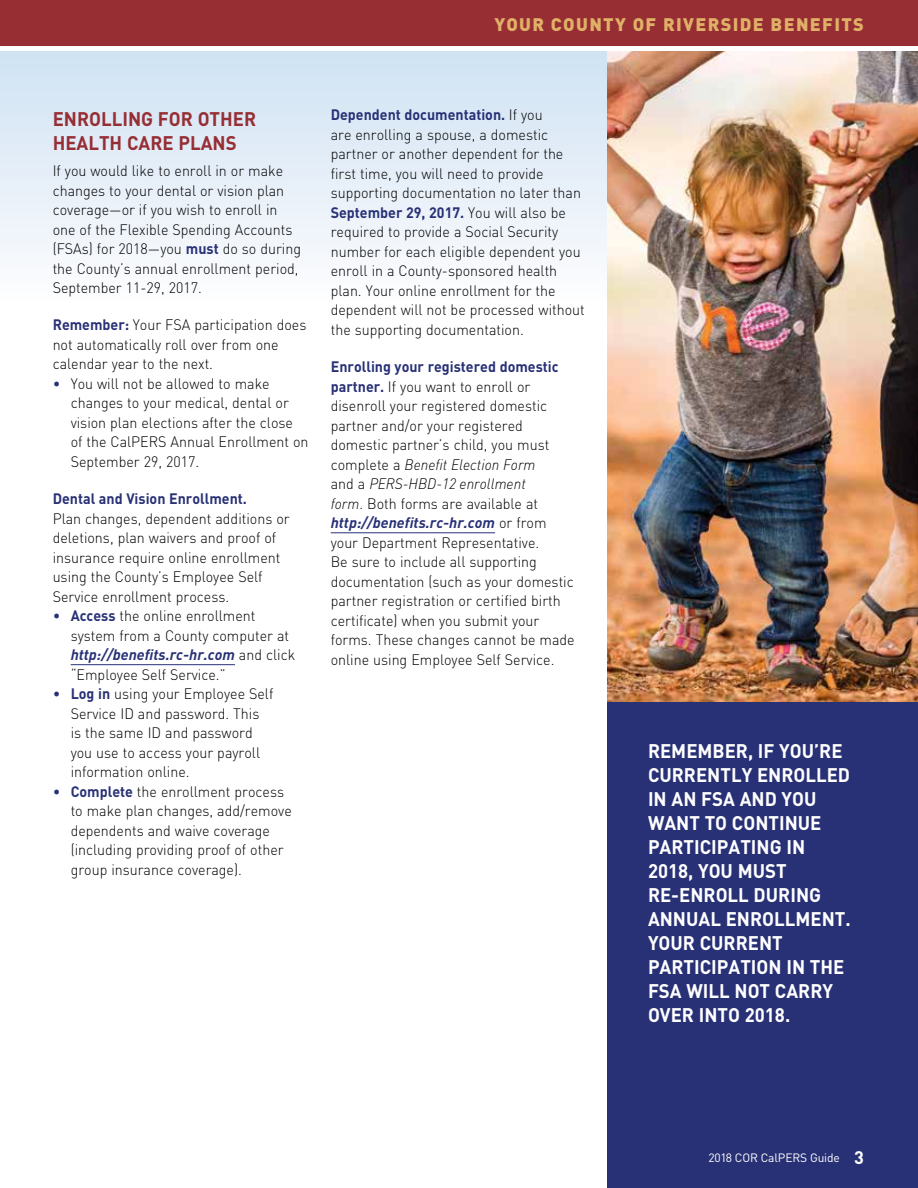
<style>
.page{position:relative;width:918px;height:1188px;background:#fff}
.page>*{position:absolute;margin:0;border:0;box-sizing:border-box;transform-origin:0 0}
.t1{font:700 19.5px/24px "DIN";color:#fff;scale:.95 1}
.t2{font:700 19.5px/24px "DIN";color:#962e34;scale:.95 1}
.t3{font:900 18px "DIN";letter-spacing:.075em;color:#e0b067}
.t4{font:300 15px/19.5px "DIN";color:#000;scale:.95 1}
.t5{font:700 15px "DIN";color:#283176;scale:.95 1}
.t6{font:12px "DIN";letter-spacing:-.01em;color:#fff}
.s1{font-weight:700;color:#283176}
.s2{color:#283176}
.s3{font-weight:700;font-style:italic;color:#283176}
.s4{font-style:italic}
.s5{font-weight:700;font-size:18px}
</style>
<div class="page">
<svg style="left:0;top:51px;width:608px;height:362px"></svg>
<img style="left:608px;top:51px;width:310px;height:651px">
<div style="left:608px;top:702px;width:310px;height:486px;background:#283176"></div>
<hr style="left:71px;top:664px;width:164px;height:1px;background:#283176">
<hr style="left:331px;top:532px;width:164px;height:1px;background:#283176">
<div style="left:0;top:0;width:918px;height:46px;background:#962e34"></div>
<p class="t3" style="left:494px;top:12px;width:371px">YOUR COUNTY OF RIVERSIDE BENEFITS</p>
<h1 class="t2" style="left:53px;top:106px;width:216px">ENROLLING FOR OTHER<br>HEALTH CARE PLANS</h1>
<p class="t4" style="left:53px;top:161px;width:263px">If you would like to enroll in or make changes to your dental or vision plan coverage—or if you wish to enroll in one of the Flexible Spending Accounts (FSAs) for 2018—you <span class="s1">must</span> do so during the County’s annual enrollment period, September 11-29, 2017.</p>
<p class="t4" style="left:53px;top:315px;width:269px"><span class="s1">Remember:</span> Your FSA participation does not automatically roll over from one calendar year to the next.</p>
<p class="t4" style="left:71px;top:374px;width:252px;text-indent:-18px"><span class="s2">•</span> You will not be allowed to make changes to your medical, dental or vision plan elections after the close of the CalPERS Annual Enrollment on<br>September 29, 2017.</p>
<p class="t5" style="left:53px;top:489px;width:206px">Dental and Vision Enrollment.</p>
<p class="t4" style="left:53px;top:508px;width:251px">Plan changes, dependent additions or deletions, plan waivers and proof of insurance require online enrollment using the County’s Employee Self Service enrollment process.</p>
<p class="t4" style="left:71px;top:606px;width:238px;text-indent:-18px"><span class="s2">•</span> <span class="s1">Access</span> the online enrollment system from a County computer at <span class="s3">http://benefits.rc-hr.com</span> and click “Employee Self Service.”</p>
<p class="t4" style="left:71px;top:684px;width:215px;text-indent:-18px"><span class="s2">•</span> <span class="s1">Log in</span> using your Employee Self<br>Service ID and password. This is the same ID and password you use to access your payroll information online.</p>
<p class="t4" style="left:71px;top:781px;width:234px;text-indent:-18px"><span class="s2">•</span> <span class="s1">Complete</span> the enrollment process to make plan changes, add/remove dependents and waive coverage (including providing proof of other group insurance coverage).</p>
<p class="t4" style="left:331px;top:105px;width:269px"><span class="s1">Dependent documentation.</span> If you<br>are enrolling a spouse, a domestic partner or another dependent for the first time, you will need to provide supporting documentation no later than <span class="s1">September 29, 2017.</span> You will also be required to provide a Social Security number for each eligible dependent you enroll in a County-sponsored health plan. Your online enrollment for the dependent will not be processed without the supporting documentation.</p>
<p class="t4" style="left:331px;top:357px;width:258px"><span class="s1">Enrolling your registered domestic partner.</span> If you want to enroll or disenroll your registered domestic partner and/or your registered domestic partner’s child, you must complete a <span class="s4">Benefit Election Form<br></span>and a <span class="s4">PERS-HBD-12 enrollment<br>form</span>. Both forms are available at <span class="s3">http://benefits.rc-hr.com</span> or from your Department Representative.<br>Be sure to include all supporting documentation (such as your domestic partner registration or certified birth certificate) when you submit your forms. These changes cannot be made online using Employee Self Service.</p>
<h1 class="t1" style="left:648px;top:738px;width:215px">REMEMBER, IF YOU’RE<br>CURRENTLY ENROLLED<br>IN AN FSA AND YOU<br>WANT TO CONTINUE<br>PARTICIPATING IN<br>2018, YOU MUST<br>RE-ENROLL DURING<br>ANNUAL ENROLLMENT.<br>YOUR CURRENT<br>PARTICIPATION IN THE<br>FSA WILL NOT CARRY<br>OVER INTO 2018.</h1>
<p class="t6" style="left:708px;top:1151px;width:157px">2018 COR CalPERS Guide <span class="s5">3</span></p>
</div>
